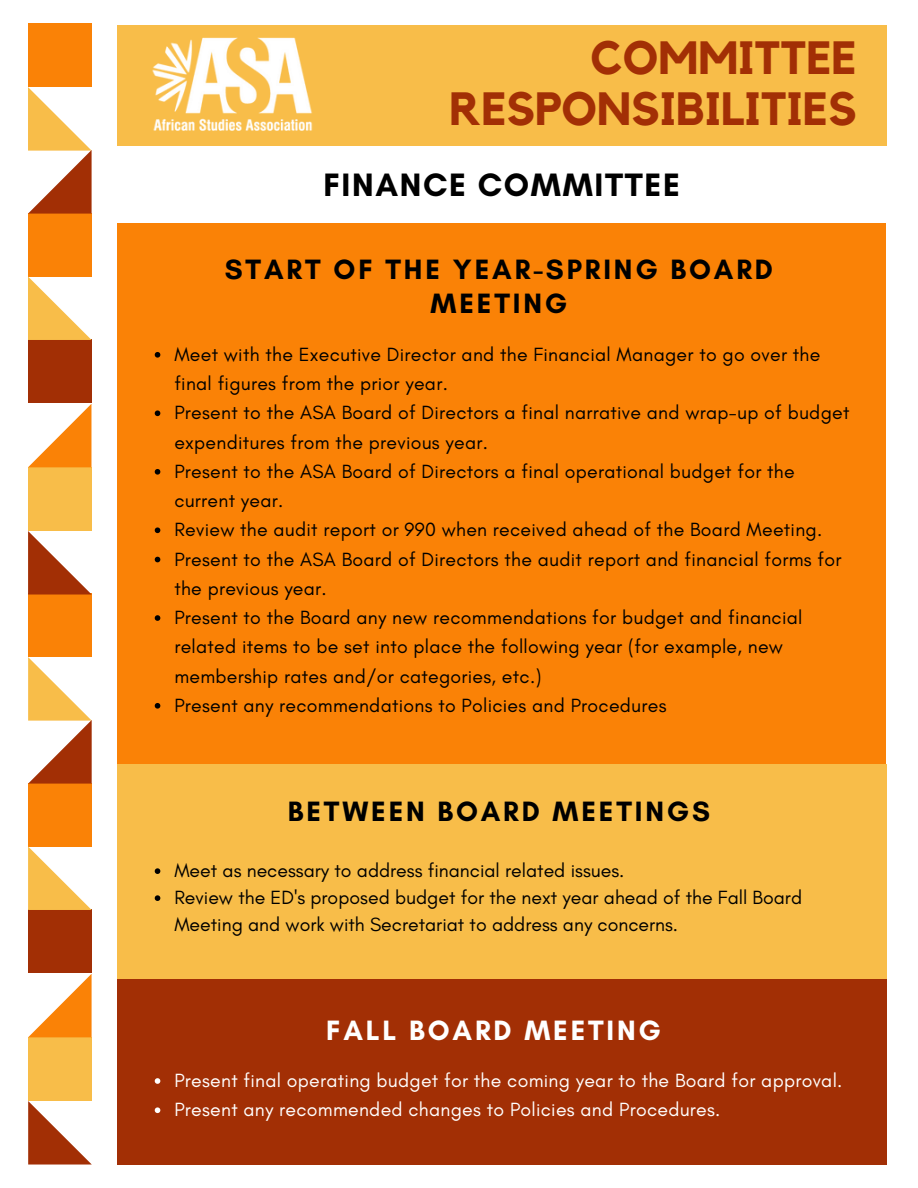
<style>
.page{position:relative;width:918px;height:1188px;background:#fff}
.page>*{position:absolute;margin:0;border:0;box-sizing:border-box;transform-origin:0 0}
.t1{font:700 46.5px/50.7px "Kollektif";color:#a22f05;text-align:right}
.t2{font:700 33px "Glacial Indifference";letter-spacing:.05em;color:#000}
.t3{font:700 28.5px/33.8px "Glacial Indifference";letter-spacing:.1em;color:#000;text-align:center}
.t4{font:700 28.5px "Glacial Indifference";letter-spacing:.1em;color:#fff}
.t5{font:19.5px/29.2px "Glacial Indifference";letter-spacing:.015em;color:#000}
.t6{font:19.5px "Glacial Indifference";letter-spacing:.015em;color:#fff}
</style>
<div class="page">
<div style="left:117px;top:223px;width:769px;height:541px;background:#fa8206"></div>
<div style="left:117px;top:25px;width:770px;height:121px;background:#f8bd49"></div>
<img style="left:152px;top:37px;width:161px;height:94px">
<div style="left:117px;top:764px;width:769px;height:227px;background:#f8bd49"></div>
<div style="left:117px;top:979px;width:769px;height:186px;background:#a22f05"></div>
<svg style="left:155px;top:352px;width:5px;height:6px"></svg>
<svg style="left:155px;top:410px;width:5px;height:6px"></svg>
<svg style="left:155px;top:469px;width:5px;height:6px"></svg>
<svg style="left:155px;top:527px;width:5px;height:6px"></svg>
<svg style="left:155px;top:557px;width:5px;height:5px"></svg>
<svg style="left:155px;top:615px;width:5px;height:6px"></svg>
<svg style="left:155px;top:703px;width:5px;height:6px"></svg>
<svg style="left:155px;top:868px;width:5px;height:6px"></svg>
<svg style="left:155px;top:895px;width:5px;height:6px"></svg>
<svg style="left:155px;top:1078px;width:5px;height:6px"></svg>
<svg style="left:155px;top:1107px;width:5px;height:6px"></svg>
<div style="left:28px;top:23px;width:64px;height:64px;background:#fa8206"></div>
<div style="left:28px;top:593px;width:64px;height:64px;background:#fa8206"></div>
<div style="left:28px;top:213px;width:64px;height:63px;background:#fa8206"></div>
<div style="left:28px;top:783px;width:64px;height:63px;background:#fa8206"></div>
<div style="left:28px;top:467px;width:64px;height:64px;background:#f8bd49"></div>
<div style="left:28px;top:1037px;width:64px;height:64px;background:#f8bd49"></div>
<div style="left:28px;top:339px;width:64px;height:64px;background:#a22f05"></div>
<div style="left:28px;top:909px;width:64px;height:64px;background:#a22f05"></div>
<svg style="left:28px;top:87px;width:64px;height:127px"></svg>
<svg style="left:28px;top:657px;width:64px;height:127px"></svg>
<svg style="left:28px;top:404px;width:63px;height:63px"></svg>
<svg style="left:28px;top:974px;width:64px;height:63px"></svg>
<svg style="left:28px;top:276px;width:64px;height:64px"></svg>
<svg style="left:28px;top:846px;width:64px;height:64px"></svg>
<svg style="left:28px;top:531px;width:64px;height:64px"></svg>
<svg style="left:28px;top:1101px;width:64px;height:64px"></svg>
<p class="t1" style="left:449px;top:35px;width:409px">COMMITTEE<br>RESPONSIBILITIES</p>
<p class="t2" style="left:323px;top:165px;width:358px">FINANCE COMMITTEE</p>
<h1 class="t3" style="left:225px;top:252px;width:550px">START OF THE YEAR-SPRING BOARD<br>MEETING</h1>
<h2 class="t5" style="left:174px;top:340px;width:648px">Meet with the Executive Director and the Financial Manager to go over the final figures from the prior year.</h2>
<h3 class="t5" style="left:174px;top:398px;width:677px">Present to the ASA Board of Directors a final narrative and wrap-up of budget expenditures from the previous year.</h3>
<p class="t5" style="left:174px;top:457px;width:622px">Present to the ASA Board of Directors a final operational budget for the current year.</p>
<p class="t5" style="left:174px;top:515px;width:649px">Review the audit report or 990 when received ahead of the Board Meeting.</p>
<p class="t5" style="left:174px;top:544px;width:669px">Present to the ASA Board of Directors the audit report and financial forms for the previous year.</p>
<p class="t5" style="left:174px;top:603px;width:630px">Present to the Board any new recommendations for budget and financial related items to be set into place the following year (for example, new membership rates and/or categories, etc.)</p>
<p class="t5" style="left:174px;top:691px;width:494px">Present any recommendations to Policies and Procedures</p>
<p class="t3" style="left:288px;top:794px;width:424px">BETWEEN BOARD MEETINGS</p>
<h3 class="t5" style="left:174px;top:856px;width:452px">Meet as necessary to address financial related issues.</h3>
<p class="t5" style="left:174px;top:884px;width:629px;line-height:27px">Review the ED's proposed budget for the next year ahead of the Fall Board<br>Meeting and work with Secretariat to address any concerns.</p>
<h3 class="t4" style="left:326px;top:1013px;width:336px">FALL BOARD MEETING</h3>
<p class="t6" style="left:174px;top:1069px;width:670px">Present final operating budget for the coming year to the Board for approval.</p>
<p class="t6" style="left:174px;top:1098px;width:548px">Present any recommended changes to Policies and Procedures.</p>
</div>
